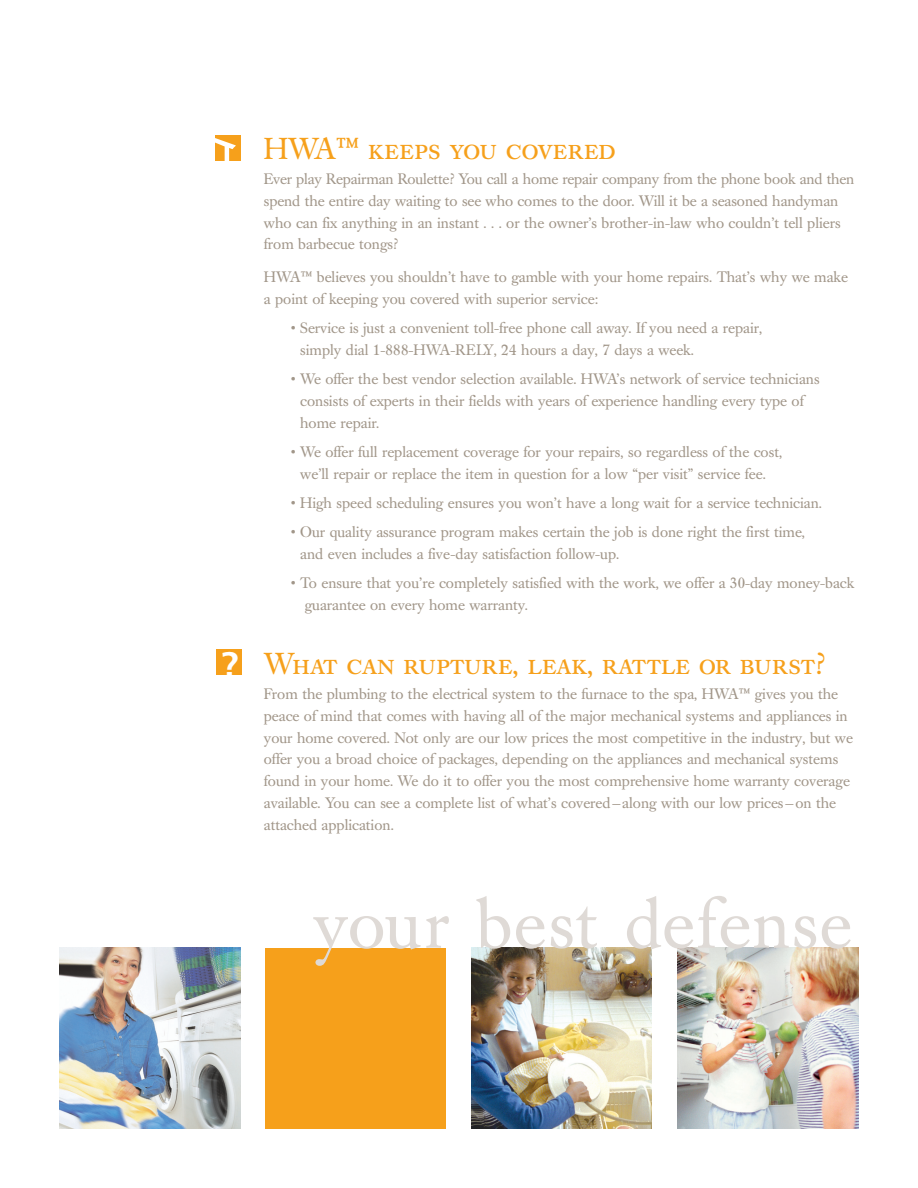
<style>
.page{position:relative;width:918px;height:1188px;background:#fff}
.page>*{position:absolute;margin:0;border:0;box-sizing:border-box;transform-origin:0 0}
.t1{font:69.6px "Caslon Book BE";letter-spacing:.02em;color:#dfdad6}
.t2{font:700 35.55px "Frutiger";color:#fff}
.t3{font:30px "Caslon Book BE Regular SC";color:#f6a01b}
.t4{font:15px/21.8px "Caslon Book BE";color:#a19689}
</style>
<div class="page">
<img style="left:678px;top:948px;width:181px;height:181px">
<img style="left:471px;top:948px;width:181px;height:181px">
<div style="left:265px;top:948px;width:181px;height:181px;background:#f6a01b"></div>
<img style="left:59px;top:948px;width:181px;height:181px">
<div style="left:215px;top:135px;width:26px;height:25px;background:#f6a01b"></div>
<svg style="left:215px;top:138px;width:21px;height:22px"></svg>
<div style="left:216px;top:650px;width:25px;height:25px;background:#f6a01b"></div>
<h2 class="t2" style="left:221px;top:651px;width:19px">?</h2>
<h3 class="t3" style="left:264px;top:137px;width:354px">HWA™ keeps you covered</h3>
<p class="t4" style="left:264px;top:170px;width:592px">Ever play Repairman Roulette? You call a home repair company from the phone book and then spend the entire day waiting to see who comes to the door. Will it be a seasoned handyman who can fix anything in an instant . . . or the owner’s brother-in-law who couldn’t tell pliers from barbecue tongs?</p>
<p class="t4" style="left:264px;top:268px;width:586px">HWA™ believes you shouldn’t have to gamble with your home repairs. That’s why we make a point of keeping you covered with superior service:</p>
<p class="t4" style="left:300px;top:319px;width:464px;text-indent:-9px">• Service is just a convenient toll-free phone call away. If you need a repair, simply dial 1-888-HWA-RELY, 24 hours a day, 7 days a week.</p>
<p class="t4" style="left:300px;top:370px;width:521px;text-indent:-9px">• We offer the best vendor selection available. HWA’s network of service technicians consists of experts in their fields with years of experience handling every type of home repair.</p>
<p class="t4" style="left:291px;top:443px;width:493px;text-align:center">• We offer full replacement coverage for your repairs, so regardless of the cost, we’ll repair or replace the item in question for a low “per visit” service fee.</p>
<p class="t4" style="left:291px;top:494px;width:533px">• High speed scheduling ensures you won’t have a long wait for a service technician.</p>
<p class="t4" style="left:300px;top:523px;width:506px;text-indent:-9px">• Our quality assurance program makes certain the job is done right the first time, and even includes a five-day satisfaction follow-up.</p>
<p class="t4" style="left:305px;top:574px;width:551px;text-indent:-14px">• To ensure that you’re completely satisfied with the work, we offer a 30-day money-back guarantee on every home warranty.</p>
<h3 class="t3" style="left:264px;top:651px;width:563px">What can rupture, leak, rattle or burst?</h3>
<p class="t4" style="left:264px;top:685px;width:591px">From the plumbing to the electrical system to the furnace to the spa, HWA™ gives you the peace of mind that comes with having all of the major mechanical systems and appliances in your home covered. Not only are our low prices the most competitive in the industry, but we offer you a broad choice of packages, depending on the appliances and mechanical systems found in your home. We do it to offer you the most comprehensive home warranty coverage available. You can see a complete list of what’s covered—along with our low prices—on the attached application.</p>
<h1 class="t1" style="left:313px;top:895px;width:539px">your best defense</h1>
</div>
